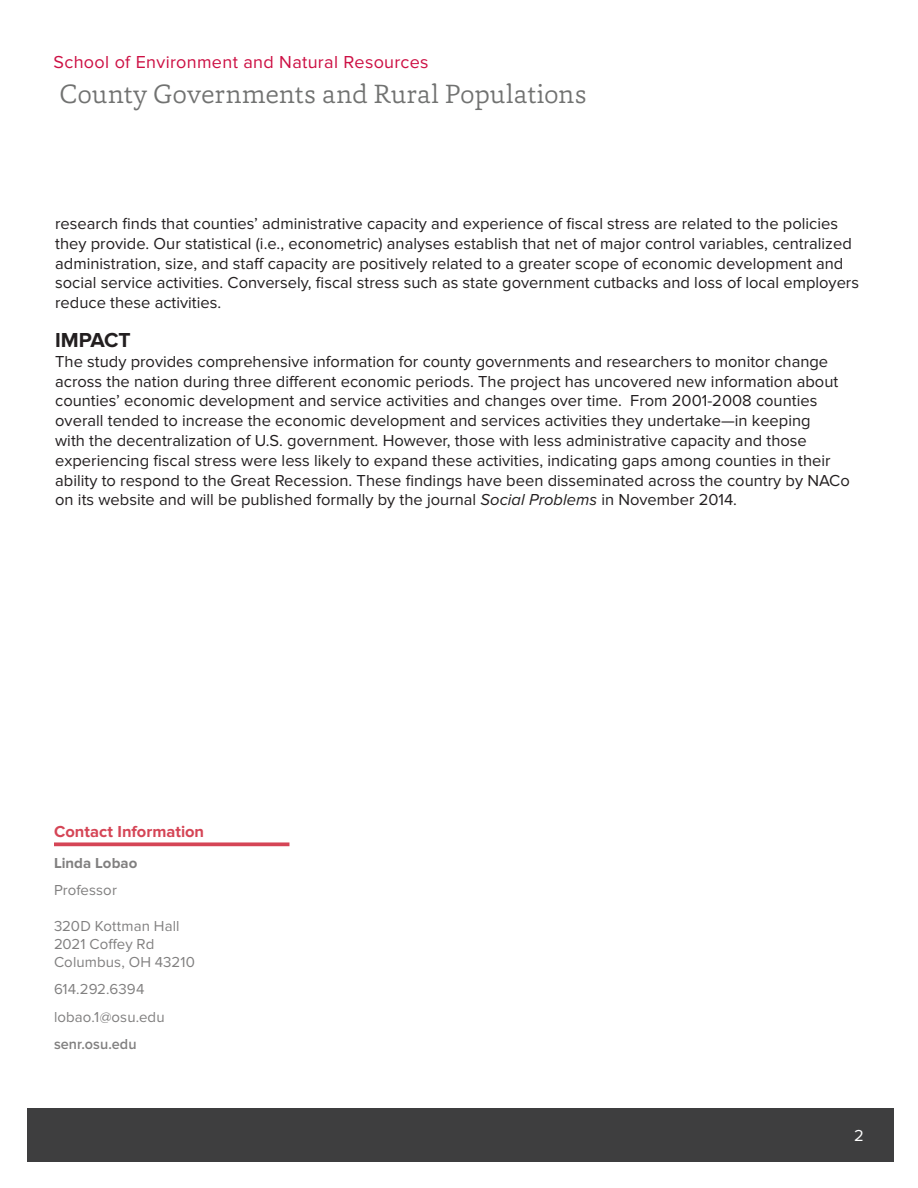
<style>
.page{position:relative;width:918px;height:1188px;background:#fff}
.page>*{position:absolute;margin:0;border:0;box-sizing:border-box;transform-origin:0 0}
.Program_Name{font:300 27px "Capita";color:#717271}
.t1{font:700 21px "Proxima Nova";color:#231f20}
.Academic_Programs{font:18px "Proxima Nova";letter-spacing:.02em;color:#cd1044}
.t2{font:16.5px/19.8px "Proxima Nova";color:#231f20}
.Column_category{font:700 16.5px "Proxima Nova";color:#d54556}
.t3{font:16.5px "Proxima Nova";color:#fff}
.Sidebar_Text_-_regul{font:15px "Proxima Nova";letter-spacing:.005em;color:#818080}
.Sidebar_Text_-_regul-2{font:600 15px "Proxima Nova";letter-spacing:.005em;color:#818080;scale:.96 1}
.Sidebar_Text_-_regul-3{font:700 15px "Proxima Nova";letter-spacing:.005em;color:#818080}
.s1{font-style:italic}
</style>
<div class="page">
<div style="left:27px;top:1108px;width:866px;height:54px;background:#3e3e3f"></div>
<svg style="left:54px;top:842px;width:235px;height:4px"></svg>
<p class="Academic_Programs" style="left:54px;top:52px;width:376px">School of Environment and Natural Resources</p>
<p class="Program_Name" style="left:59px;top:76px;width:529px">County Governments and Rural Populations</p>
<p class="t2" style="left:55px;top:214px;width:805px">research finds that counties’ administrative capacity and experience of fiscal stress are related to the policies they provide. Our statistical (i.e., econometric) analyses establish that net of major control variables, centralized administration, size, and staff capacity are positively related to a greater scope of economic development and social service activities. Conversely, fiscal stress such as state government cutbacks and loss of local employers reduce these activities.</p>
<p class="t1" style="left:55px;top:328px;width:77px">IMPACT</p>
<p class="t2" style="left:55px;top:352px;width:796px">The study provides comprehensive information for county governments and researchers to monitor change across the nation during three different economic periods. The project has uncovered new information about counties’ economic development and service activities and changes over time. From 2001-2008 counties overall tended to increase the economic development and services activities they undertake—in keeping<br>with the decentralization of U.S. government. However, those with less administrative capacity and those experiencing fiscal stress were less likely to expand these activities, indicating gaps among counties in their ability to respond to the Great Recession. These findings have been disseminated across the country by NACo on its website and will be published formally by the journal <span class="s1">Social Problems</span> in November 2014.</p>
<p class="Column_category" style="left:54px;top:822px;width:152px">Contact Information</p>
<p class="Sidebar_Text_-_regul-3" style="left:54px;top:854px;width:85px">Linda Lobao</p>
<p class="Sidebar_Text_-_regul" style="left:54px;top:882px;width:64px">Professor</p>
<p class="Sidebar_Text_-_regul" style="left:54px;top:918px;width:127px">320D Kottman Hall</p>
<p class="Sidebar_Text_-_regul" style="left:54px;top:936px;width:102px">2021 Coffey Rd</p>
<p class="Sidebar_Text_-_regul" style="left:54px;top:954px;width:143px">Columbus, OH 43210</p>
<p class="Sidebar_Text_-_regul" style="left:54px;top:981px;width:92px">614.292.6394</p>
<p class="Sidebar_Text_-_regul" style="left:54px;top:1008px;width:112px">lobao.1@osu.edu</p>
<p class="Sidebar_Text_-_regul-2" style="left:54px;top:1035px;width:87px">senr.osu.edu</p>
<p class="t3" style="left:854px;top:1126px;width:11px">2</p>
</div>
